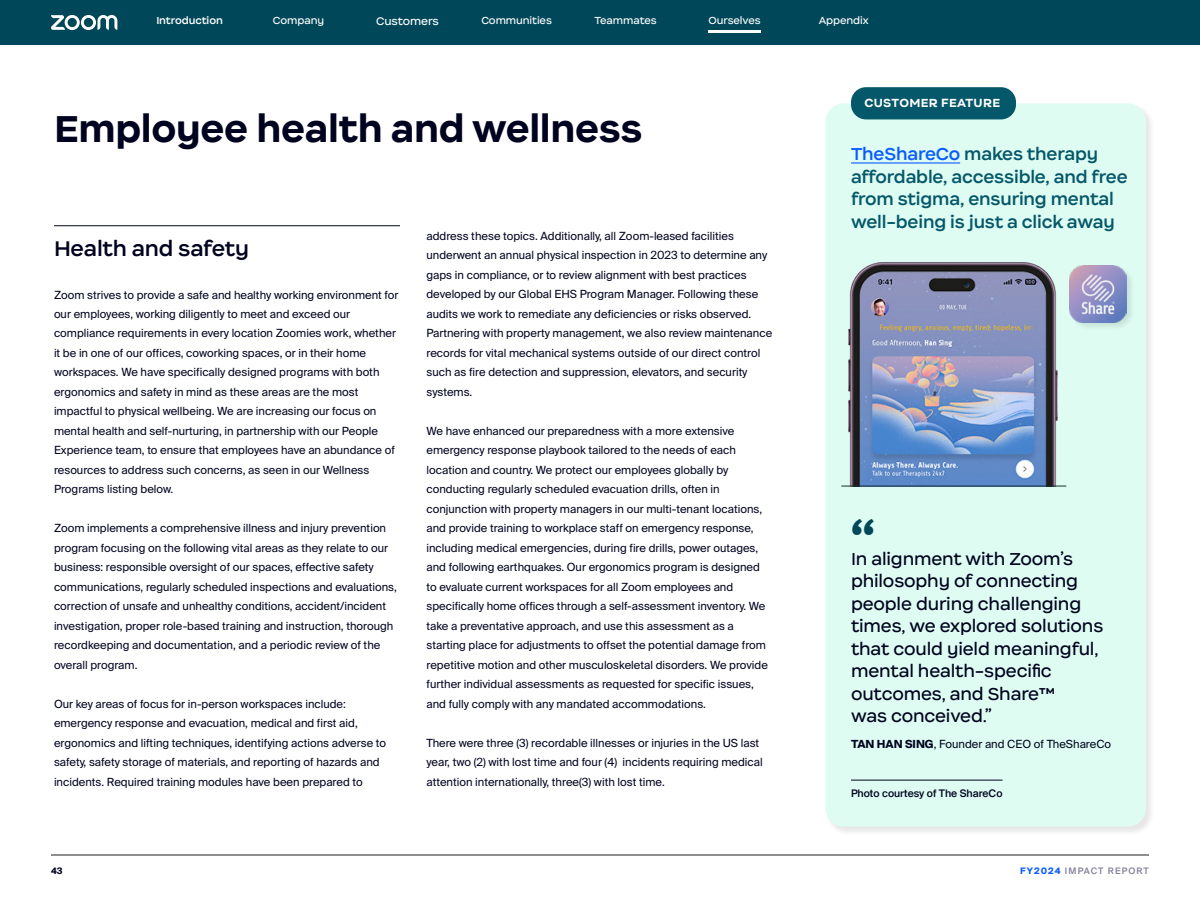
<style>
.page{position:relative;width:1200px;height:900px;background:#fff}
.page>*{position:absolute;margin:0;border:0;box-sizing:border-box;transform-origin:0 0}
.t1{font:900 42px "Happy Display";color:#004859}
.t2{font:700 36px "Happy Display";letter-spacing:-.01em;color:#00031f}
.t3{font:600 20.25px "Happy Display";letter-spacing:-.01em;color:#00031f}
.t4{font:16.5px/22.5px "Happy Display";letter-spacing:-.01em;color:#00031f}
.t5{font:600 16.5px/22.5px "Happy Display";letter-spacing:-.01em;color:#05576a}
.t6{font:11.25px/19.5px "Almaden Sans";color:#00031f}
.t7{font:700 11.25px "Happy Display";letter-spacing:.03em;color:#fff}
.t8{font:500 10.5px "Almaden Sans";color:#00031f}
.t9{font:10.5px "Happy Display";letter-spacing:-.01em;color:#fff}
.t10{font:9.75px "Happy Display";letter-spacing:-.01em;color:#fff}
.t11{font:600 9.75px "Happy Display";letter-spacing:-.01em;color:#fff}
.t12{font:500 9px "Almaden Sans";letter-spacing:.125em;color:#828099}
.t13{font:700 9px "Almaden Sans";color:#00031f}
.s1{color:#0a5cff}
.s2{font-weight:700}
.s3{font-weight:700;color:#0a5cff}
</style>
<div class="page">
<div style="left:0;top:0;width:1200px;height:45px;background:#004859"></div>
<svg style="left:51px;top:15px;width:66px;height:15px"></svg>
<hr style="left:51px;top:855px;width:1098px;height:1px;background:#1d1d21">
<hr style="left:709px;top:30px;width:52px;height:2px;background:#fff">
<hr style="left:54px;top:225px;width:346px;height:1px;background:#00031f">
<div style="left:825px;top:103px;width:330px;height:733px;background:#000;opacity:.1"></div>
<div style="left:826px;top:104px;width:320px;height:722px;background:#defcf1;border-radius:18px"></div>
<hr style="left:851px;top:162px;width:109px;height:2px;background:#0a5cff">
<hr style="left:851px;top:780px;width:152px;height:1px;background:#00031f">
<div style="left:1070px;top:265px;width:66px;height:66px;background:#000;opacity:.1"></div>
<img style="left:1069px;top:265px;width:57px;height:57px">
<img style="left:849px;top:263px;width:209px;height:223px">
<hr style="left:841px;top:486px;width:225px;height:1px;background:#152f2f">
<div style="left:851px;top:87px;width:165px;height:32px;background:#05576a;border-radius:15px"></div>
<p class="t11" style="left:156px;top:15px;width:68px">Introduction</p>
<p class="t10" style="left:273px;top:15px;width:53px">Company</p>
<p class="t9" style="left:376px;top:15px;width:64px">Customers</p>
<p class="t10" style="left:481px;top:15px;width:72px">Communities</p>
<p class="t10" style="left:595px;top:15px;width:64px">Teammates</p>
<p class="t10" style="left:709px;top:15px;width:54px">Ourselves</p>
<p class="t10" style="left:819px;top:15px;width:51px">Appendix</p>
<h2 class="t2" style="left:54px;top:105px;width:590px">Employee health and wellness</h2>
<h3 class="t3" style="left:54px;top:236px;width:197px">Health and safety</h3>
<p class="t6" style="left:54px;top:285px;width:346px">Zoom strives to provide a safe and healthy working environment for our employees, working diligently to meet and exceed our compliance requirements in every location Zoomies work, whether it be in one of our offices, coworking spaces, or in their home workspaces. We have specifically designed programs with both ergonomics and safety in mind as these areas are the most impactful to physical wellbeing. We are increasing our focus on mental health and self-nurturing, in partnership with our People Experience team, to ensure that employees have an abundance of resources to address such concerns, as seen in our Wellness Programs listing below.</p>
<p class="t6" style="left:54px;top:519px;width:344px">Zoom implements a comprehensive illness and injury prevention program focusing on the following vital areas as they relate to our business: responsible oversight of our spaces, effective safety communications, regularly scheduled inspections and evaluations, correction of unsafe and unhealthy conditions, accident/incident investigation, proper role-based training and instruction, thorough recordkeeping and documentation, and a periodic review of the overall program.</p>
<p class="t6" style="left:54px;top:694px;width:334px">Our key areas of focus for in-person workspaces include: emergency response and evacuation, medical and first aid, ergonomics and lifting techniques, identifying actions adverse to safety, safety storage of materials, and reporting of hazards and incidents. Required training modules have been prepared to</p>
<p class="t6" style="left:426px;top:226px;width:347px">address these topics. Additionally, all Zoom-leased facilities underwent an annual physical inspection in 2023 to determine any gaps in compliance, or to review alignment with best practices developed by our Global EHS Program Manager. Following these audits we work to remediate any deficiencies or risks observed.<br>Partnering with property management, we also review maintenance records for vital mechanical systems outside of our direct control such as fire detection and suppression, elevators, and security systems.</p>
<p class="t6" style="left:426px;top:421px;width:343px">We have enhanced our preparedness with a more extensive emergency response playbook tailored to the needs of each location and country. We protect our employees globally by conducting regularly scheduled evacuation drills, often in conjunction with property managers in our multi-tenant locations, and provide training to workplace staff on emergency response, including medical emergencies, during fire drills, power outages, and following earthquakes. Our ergonomics program is designed to evaluate current workspaces for all Zoom employees and specifically home offices through a self-assessment inventory. We take a preventative approach, and use this assessment as a starting place for adjustments to offset the potential damage from repetitive motion and other musculoskeletal disorders. We provide further individual assessments as requested for specific issues, and fully comply with any mandated accommodations.</p>
<p class="t6" style="left:426px;top:733px;width:338px">There were three (3) recordable illnesses or injuries in the US last year, two (2) with lost time and four (4) incidents requiring medical attention internationally, three(3) with lost time.</p>
<p class="t7" style="left:865px;top:96px;width:137px">CUSTOMER FEATURE</p>
<h3 class="t5" style="left:851px;top:143px;width:278px"><span class="s1">TheShareCo</span> makes therapy affordable, accessible, and free from stigma, ensuring mental well-being is just a click away</h3>
<h1 class="t1" style="left:851px;top:510px;width:26px">“</h1>
<h3 class="t4" style="left:851px;top:548px;width:254px">In alignment with Zoom’s philosophy of connecting people during challenging times, we explored solutions that could yield meaningful, mental health-specific outcomes, and Share™<br>was conceived.”</h3>
<p class="t6" style="left:851px;top:734px;width:262px"><span class="s2">TAN HAN SING</span>, Founder and CEO of TheShareCo</p>
<p class="t8" style="left:851px;top:787px;width:153px">Photo courtesy of The ShareCo</p>
<p class="t13" style="left:51px;top:865px;width:13px">43</p>
<p class="t12" style="left:1020px;top:865px;width:130px"><span class="s3">FY2024</span> IMPACT REPORT</p>
</div>
